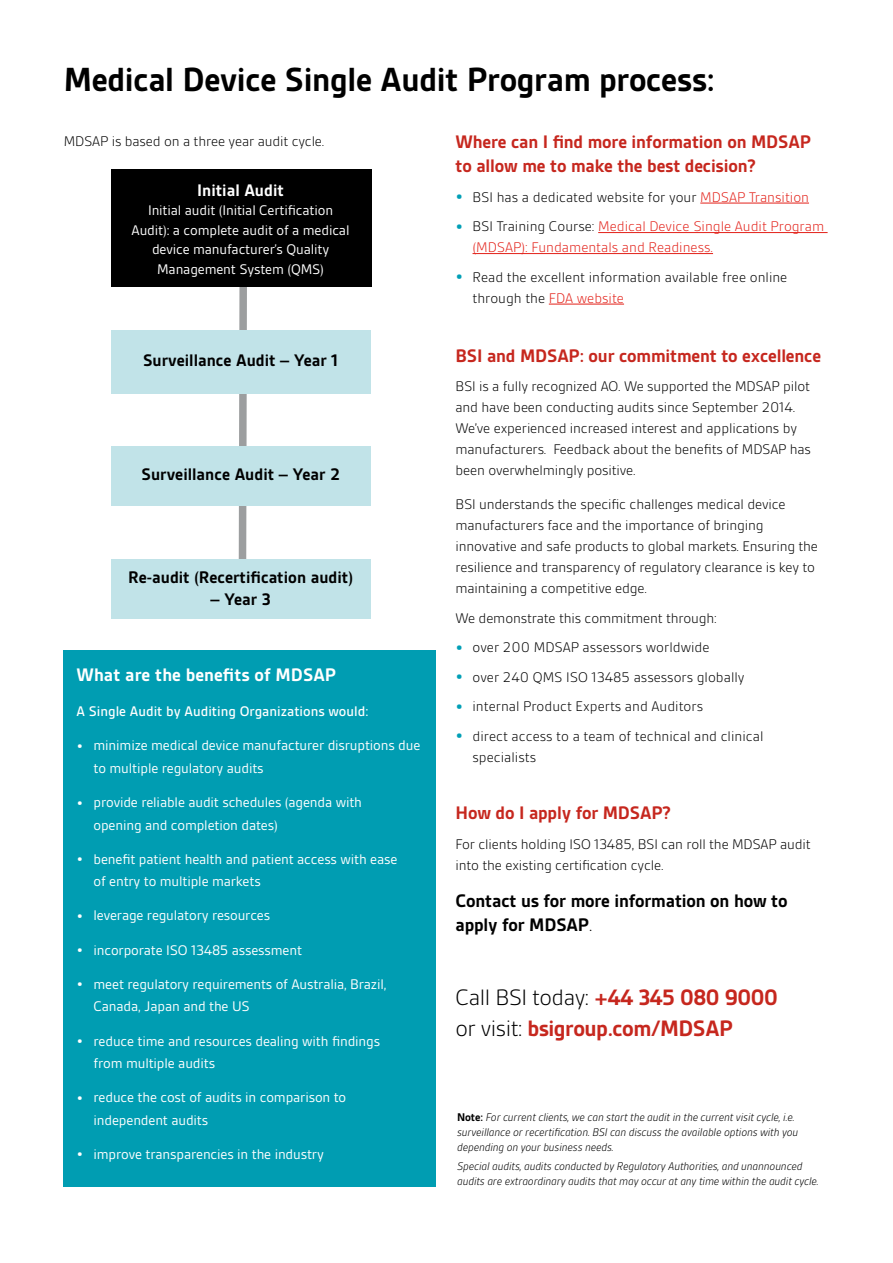
<style>
.page{position:relative;width:893px;height:1263px;background:#fff}
.page>*{position:absolute;margin:0;border:0;box-sizing:border-box;transform-origin:0 0}
.t1{font:700 36px "BSI Gesta";letter-spacing:-.01em;color:#000}
.t2{font:700 24px/31.5px "BSI Gesta";letter-spacing:-.02em;color:#c6271e}
.t3{font:700 19.5px/24px "BSI Gesta";letter-spacing:-.01em;color:#c6271e}
.t4{font:700 19.5px/24px "BSI Gesta";letter-spacing:-.01em;color:#000}
.t5{font:700 19.5px "BSI Gesta";color:#fff}
.t6{font:700 18px "BSI Gesta";color:#000}
.t7{font:700 18px "BSI Gesta";color:#fff}
.t8{font:300 15px/21px "BSI Gesta";letter-spacing:-.01em;color:#000}
.t9{font:15px/22.5px "BSI Gesta";letter-spacing:-.01em;color:#fff}
.t10{font:300 15px/21px "BSI Gesta";color:#e32119}
.t11{font:500 15px "BSI Gesta";color:#fff}
.t12{font:italic 300 12px/15px "BSI Gesta";letter-spacing:-.01em;color:#000}
.s1{font-weight:700;font-size:19.5px;color:#009fb6}
.s2{color:#e32119}
.s3{color:#000}
.s4{font-size:18px}
.s5{font-weight:300}
.s6{font-weight:300;color:#000}
.s7{font-weight:700;font-style:normal}
</style>
<div class="page">
<svg style="left:238px;top:287px;width:9px;height:272px"></svg>
<div style="left:64px;top:650px;width:372px;height:536px;background:#009db2"></div>
<hr style="left:700px;top:203px;width:109px;height:1px;background:#e32119">
<hr style="left:598px;top:232px;width:230px;height:1px;background:#e32119">
<hr style="left:472px;top:253px;width:241px;height:1px;background:#e32119">
<hr style="left:549px;top:304px;width:75px;height:1px;background:#e32119">
<div style="left:112px;top:330px;width:259px;height:64px;background:#c1e3e8"></div>
<div style="left:112px;top:446px;width:259px;height:60px;background:#c1e3e8"></div>
<div style="left:112px;top:559px;width:259px;height:60px;background:#c1e3e8"></div>
<div style="left:111px;top:169px;width:260px;height:118px;background:#000"></div>
<h1 class="t1" style="left:64px;top:61px;width:653px">Medical Device Single Audit Program process:</h1>
<p class="t8" style="left:64px;top:131px;width:262px">MDSAP is based on a three year audit cycle.</p>
<h3 class="t3" style="left:455px;top:130px;width:357px">Where can I find more information on MDSAP to allow me to make the best decision?</h3>
<p class="t8" style="left:455px;top:186px;width:355px"><span class="s1">•</span> BSI has a dedicated website for your <span class="s2">MDSAP Transition</span></p>
<p class="t10" style="left:472px;top:216px;width:353px;text-indent:-17px"><span class="s1">•</span> <span class="s3">BSI Training Course:</span> Medical Device Single Audit Program (MDSAP): Fundamentals and Readiness.</p>
<p class="t8" style="left:472px;top:266px;width:316px;text-indent:-17px"><span class="s1">•</span> Read the excellent information available free online through the <span class="s2">FDA website</span></p>
<p class="t7" style="left:197px;top:181px;width:88px">Initial Audit</p>
<p class="t9" style="left:132px;top:201px;width:219px;line-height:19.5px;text-align:center">Initial audit (Initial Certification Audit): a complete audit of a medical device manufacturer’s Quality Management System (QMS)</p>
<p class="t6" style="left:143px;top:351px;width:197px">Surveillance Audit – Year 1</p>
<p class="t6" style="left:142px;top:465px;width:200px">Surveillance Audit – Year 2</p>
<p class="t6" style="left:128px;top:568px;width:226px">Re-audit (Recertification audit)</p>
<p class="t6" style="left:210px;top:589px;width:62px">– Year 3</p>
<h3 class="t5" style="left:77px;top:664px;width:261px">What are the benefits of MDSAP</h3>
<p class="t11" style="left:77px;top:703px;width:293px">A Single Audit by Auditing Organizations would:</p>
<p class="t9" style="left:94px;top:734px;width:328px;text-indent:-17px"><span class="s4">•</span> minimize medical device manufacturer disruptions due to multiple regulatory audits</p>
<p class="t9" style="left:94px;top:791px;width:270px;text-indent:-17px"><span class="s4">•</span> provide reliable audit schedules (agenda with opening and completion dates)</p>
<p class="t9" style="left:94px;top:848px;width:305px;text-indent:-17px"><span class="s4">•</span> benefit patient health and patient access with ease of entry to multiple markets</p>
<p class="t9" style="left:77px;top:904px;width:195px"><span class="s4">•</span> leverage regulatory resources</p>
<p class="t9" style="left:77px;top:938px;width:227px"><span class="s4">•</span> incorporate ISO 13485 assessment</p>
<p class="t9" style="left:94px;top:973px;width:294px;text-indent:-17px"><span class="s4">•</span> meet regulatory requirements of Australia, Brazil,<br>Canada, Japan and the US</p>
<p class="t9" style="left:94px;top:1029px;width:288px;text-indent:-17px"><span class="s4">•</span> reduce time and resources dealing with findings from multiple audits</p>
<p class="t9" style="left:94px;top:1086px;width:254px;text-indent:-17px"><span class="s4">•</span> reduce the cost of audits in comparison to independent audits</p>
<p class="t9" style="left:77px;top:1143px;width:249px"><span class="s4">•</span> improve transparencies in the industry</p>
<h3 class="t3" style="left:455px;top:343px;width:367px">BSI and MDSAP: our commitment to excellence</h3>
<p class="t8" style="left:455px;top:376px;width:357px">BSI is a fully recognized AO. We supported the MDSAP pilot and have been conducting audits since September 2014.<br>We’ve experienced increased interest and applications by manufacturers. Feedback about the benefits of MDSAP has been overwhelmingly positive.</p>
<p class="t8" style="left:455px;top:494px;width:364px">BSI understands the specific challenges medical device manufacturers face and the importance of bringing innovative and safe products to global markets. Ensuring the resilience and transparency of regulatory clearance is key to maintaining a competitive edge.</p>
<p class="t8" style="left:455px;top:607px;width:263px">We demonstrate this commitment through:</p>
<p class="t8" style="left:455px;top:637px;width:256px"><span class="s1">•</span> over 200 MDSAP assessors worldwide</p>
<p class="t8" style="left:455px;top:666px;width:291px"><span class="s1">•</span> over 240 QMS ISO 13485 assessors globally</p>
<p class="t8" style="left:455px;top:696px;width:249px"><span class="s1">•</span> internal Product Experts and Auditors</p>
<p class="t8" style="left:472px;top:725px;width:292px;text-indent:-17px"><span class="s1">•</span> direct access to a team of technical and clinical specialists</p>
<h3 class="t3" style="left:455px;top:801px;width:217px">How do I apply for MDSAP?</h3>
<p class="t8" style="left:455px;top:834px;width:357px">For clients holding ISO 13485, BSI can roll the MDSAP audit into the existing certification cycle.</p>
<h3 class="t4" style="left:455px;top:888px;width:334px">Contact us for more information on how to apply for MDSAP<span class="s5">.</span></h3>
<h2 class="t2" style="left:455px;top:981px;width:324px"><span class="s6">Call BSI today:</span> +44 345 080 9000 <span class="s6">or visit:</span> bsigroup.com/MDSAP</h2>
<p class="t12" style="left:457px;top:1109px;width:343px"><span class="s7">Note:</span> For current clients, we can start the audit in the current visit cycle, i.e. surveillance or recertification. BSI can discuss the available options with you depending on your business needs.</p>
<p class="t12" style="left:457px;top:1158px;width:363px">Special audits, audits conducted by Regulatory Authorities, and unannounced audits are extraordinary audits that may occur at any time within the audit cycle.</p>
</div>
